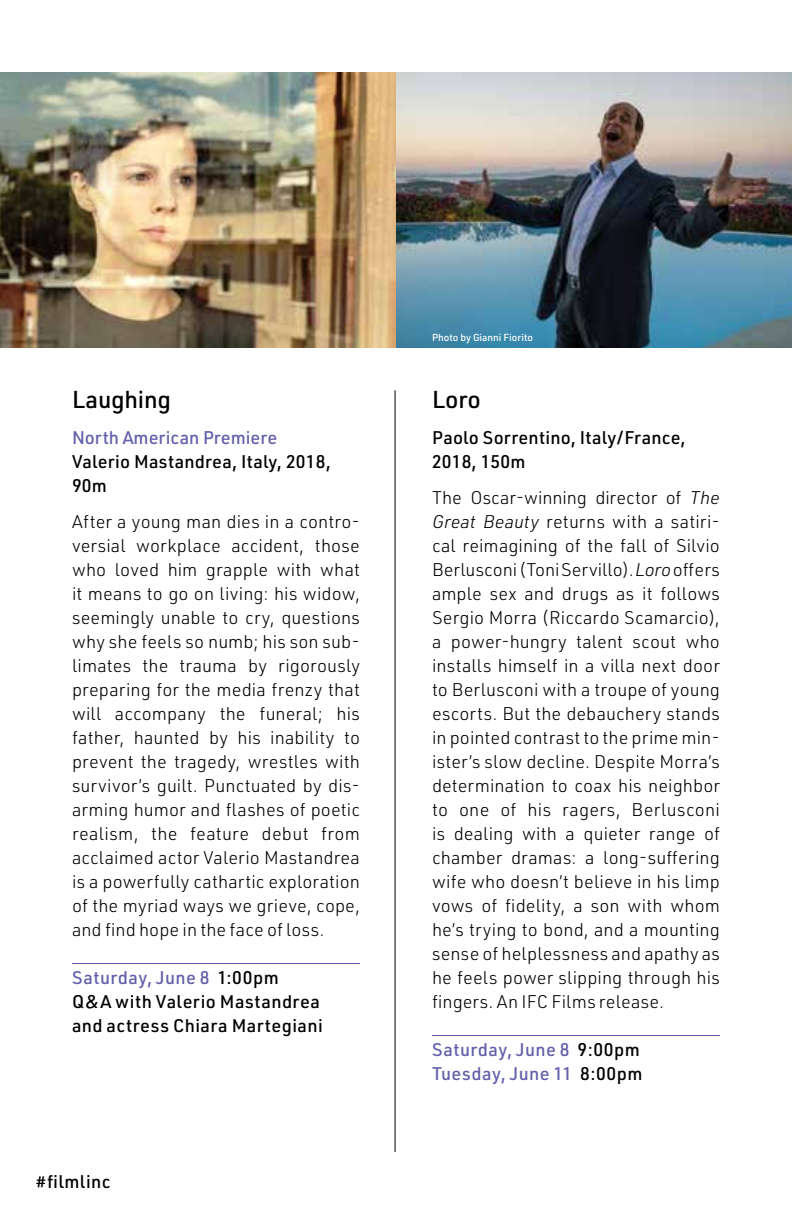
<style>
.page{position:relative;width:792px;height:1224px;background:#fff}
.page>*{position:absolute;margin:0;border:0;box-sizing:border-box;transform-origin:0 0}
.t1{font:500 24px "URWDIN";letter-spacing:-.01em;color:#000}
.t2{font:300 18px/24px "URWDIN";letter-spacing:.005em;color:#000;text-align:justify}
.t3{font:500 18px/24px "URWDIN";letter-spacing:.02em;color:#000}
.t4{font:500 18px/24px "URWDIN";letter-spacing:.02em;color:#645faa}
.t5{font:500 18px "URWDIN";color:#645faa}
.t6{font:500 10px "URWDIN";color:#fff}
.s1{color:#645faa}
.s2{font-style:italic}
.s3{color:#000}
</style>
<div class="page">
<hr style="left:72px;top:963px;width:288px;height:1px;background:#645faa">
<hr style="left:432px;top:1035px;width:288px;height:1px;background:#645faa">
<img style="left:0;top:72px;width:792px;height:275px">
<hr style="left:395px;top:390px;width:1px;height:762px;background:#000">
<h1 class="t1" style="left:72px;top:383px;width:100px">Laughing</h1>
<p class="t5" style="left:72px;top:426px;width:207px">North American Premiere</p>
<p class="t3" style="left:72px;top:449px;width:260px">Valerio Mastandrea, Italy, 2018,<br>90m</p>
<p class="t2" style="left:72px;top:509px;width:290px">After a young man dies in a contro&shy;versial workplace accident, those who loved him grapple with what it means to go on living: his widow, seemingly unable to cry, questions why she feels so numb; his son sub&shy;limates the trauma by rigorously preparing for the media frenzy that will accompany the funeral; his father, haunted by his inability to prevent the tragedy, wrestles with survivor’s guilt. Punctuated by dis&shy;arming humor and flashes of poetic realism, the feature debut from acclaimed actor Valerio Mastandrea is a powerfully cathartic exploration of the myriad ways we grieve, cope, and find hope in the face of loss.</p>
<p class="t3" style="left:72px;top:965px;width:252px"><span class="s1">Saturday, June 8</span> 1:00pm<br>Q&amp;A with Valerio Mastandrea and actress Chiara Martegiani</p>
<p class="t3" style="left:36px;top:1169px;width:76px">#filmlinc</p>
<p class="t6" style="left:432px;top:331px;width:103px">Photo by Gianni Fiorito</p>
<h1 class="t1" style="left:432px;top:383px;width:50px">Loro</h1>
<p class="t3" style="left:432px;top:425px;width:255px">Paolo Sorrentino, Italy/France,<br>2018, 150m</p>
<p class="t2" style="left:432px;top:485px;width:290px">The Oscar-winning director of <span class="s2">The Great Beauty</span> returns with a satiri&shy;cal reimagining of the fall of Silvio Berlusconi (Toni Servillo). <span class="s2">Loro</span> offers ample sex and drugs as it follows Sergio Morra (Riccardo Scamarcio), a power-hungry talent scout who installs himself in a villa next door to Berlusconi with a troupe of young escorts. But the debauchery stands in pointed contrast to the prime min&shy;ister’s slow decline. Despite Morra’s determination to coax his neighbor to one of his ragers, Berlusconi is dealing with a quieter range of chamber dramas: a long-suffering wife who doesn’t believe in his limp vows of fidelity, a son with whom he’s trying to bond, and a mounting sense of helplessness and apathy as he feels power slipping through his fingers. An IFC Films release.</p>
<p class="t4" style="left:432px;top:1037px;width:212px">Saturday, June 8 <span class="s3">9:00pm<br></span>Tuesday, June 11 <span class="s3">8:00pm</span></p>
</div>
